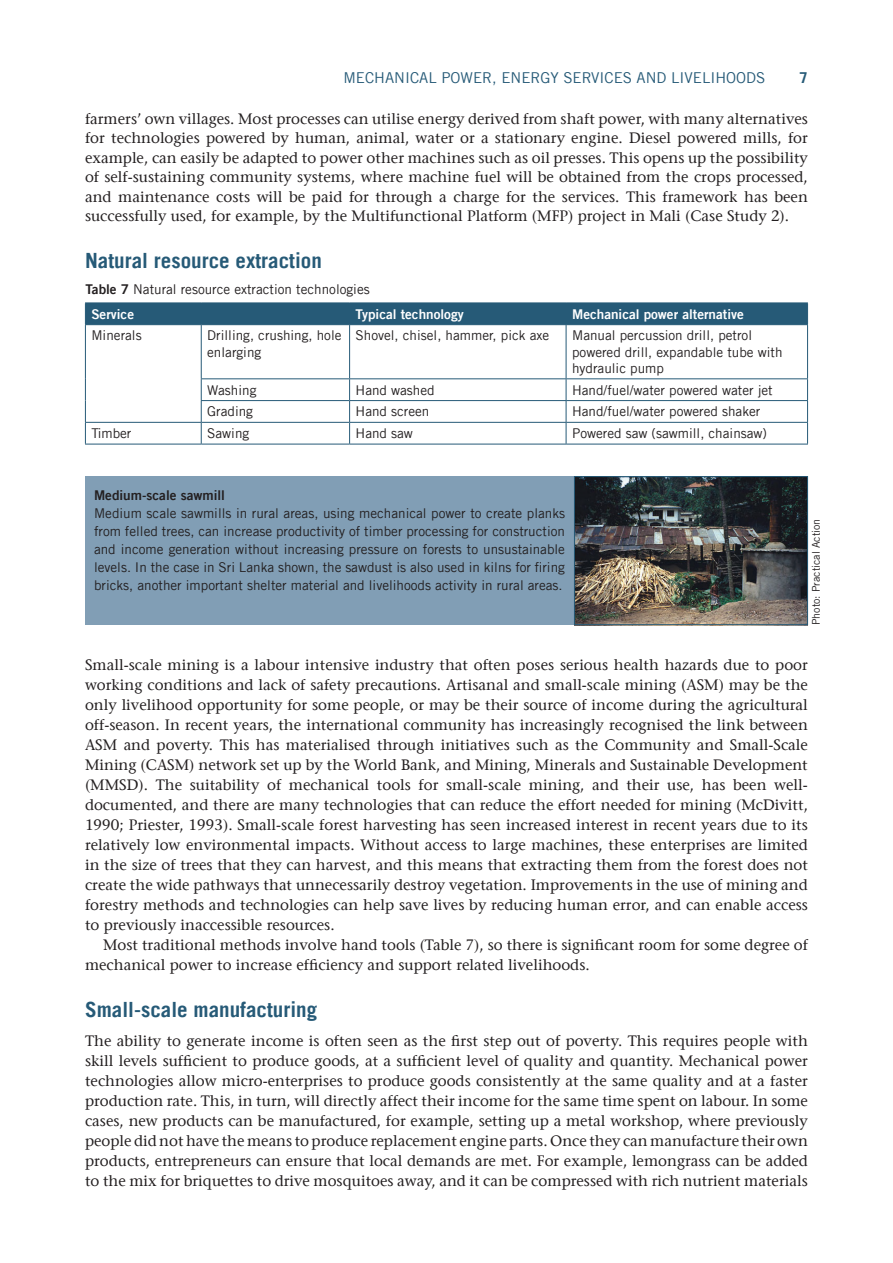
<style>
.page{position:relative;width:893px;height:1263px;background:#fff}
.page>*{position:absolute;margin:0;border:0;box-sizing:border-box;transform-origin:0 0}
.a_head{font:700 21px "Trade Gothic";color:#265a77}
._1st_para{font:15px/20px "Stone Serif";color:#231f20;text-align:justify}
.Body_Text{font:15px/20px "Stone Serif";color:#231f20}
.ch_title{font:15px "Trade Gothic";color:#265a77}
.t1{font:700 15px "Trade Gothic";color:#265a77}
.Body_Text-2{font:13.5px/18px "Trade Gothic";color:#231f20;text-align:justify}
.fig_tab{font:13.5px/16.2px "Trade Gothic";color:#231f20}
.fig_tab-2{font:13.5px "Trade Gothic Bold Two";color:#fff}
.Body_Text-3{font:13.5px "Trade Gothic Bold Two";color:#231f20}
.photo_credit{font:10.65px "Trade Gothic";color:#231f20}
.s1{font-family:"Trade Gothic Bold Two"}
</style>
<div class="page">
<div style="left:85px;top:303px;width:723px;height:21px;background:#265a77"></div>
<hr style="left:85px;top:325px;width:1px;height:54px;background:#265a77">
<hr style="left:85px;top:324px;width:116px;height:1px;background:#265a77">
<hr style="left:201px;top:325px;width:1px;height:53px;background:#265a77">
<hr style="left:201px;top:324px;width:149px;height:1px;background:#265a77">
<hr style="left:350px;top:324px;width:216px;height:1px;background:#265a77">
<hr style="left:566px;top:324px;width:242px;height:1px;background:#265a77">
<hr style="left:349px;top:325px;width:1px;height:53px;background:#265a77">
<hr style="left:566px;top:325px;width:1px;height:53px;background:#265a77">
<hr style="left:807px;top:325px;width:1px;height:53px;background:#265a77">
<hr style="left:201px;top:378px;width:149px;height:1px;background:#265a77">
<hr style="left:350px;top:378px;width:216px;height:1px;background:#265a77">
<hr style="left:566px;top:378px;width:242px;height:1px;background:#265a77">
<hr style="left:201px;top:400px;width:149px;height:1px;background:#265a77">
<hr style="left:350px;top:400px;width:216px;height:1px;background:#265a77">
<hr style="left:566px;top:400px;width:242px;height:1px;background:#265a77">
<svg style="left:85px;top:379px;width:1px;height:65px"></svg>
<hr style="left:85px;top:422px;width:116px;height:1px;background:#265a77">
<hr style="left:201px;top:422px;width:149px;height:1px;background:#265a77">
<hr style="left:350px;top:422px;width:216px;height:1px;background:#265a77">
<hr style="left:566px;top:422px;width:242px;height:1px;background:#265a77">
<svg style="left:201px;top:379px;width:1px;height:65px"></svg>
<svg style="left:349px;top:379px;width:1px;height:65px"></svg>
<svg style="left:566px;top:379px;width:1px;height:65px"></svg>
<svg style="left:807px;top:379px;width:1px;height:65px"></svg>
<hr style="left:85px;top:444px;width:116px;height:1px;background:#265a77">
<hr style="left:201px;top:444px;width:149px;height:1px;background:#265a77">
<hr style="left:350px;top:444px;width:216px;height:1px;background:#265a77">
<hr style="left:566px;top:444px;width:242px;height:1px;background:#265a77">
<div style="left:85px;top:476px;width:489px;height:149px;background:#819eb5"></div>
<img style="left:576px;top:478px;width:230px;height:145px">
<div style="left:574px;top:476px;width:234px;height:149px;border:1px solid #265a77"></div>
<p class="ch_title" style="left:343px;top:69px;width:23px">Mechanical</p>
<p class="ch_title" style="left:441px;top:69px;width:11px">power</p>
<p class="ch_title" style="left:492px;top:69px;width:20px">, energy</p>
<p class="ch_title" style="left:563px;top:69px;width:10px">services</p>
<p class="ch_title" style="left:637px;top:69px;width:11px">and</p>
<p class="ch_title" style="left:671px;top:69px;width:10px">livelihoods</p>
<p class="t1" style="left:800px;top:69px;width:10px">7</p>
<p class="_1st_para" style="left:85px;top:109px;width:724px;line-height:19.5px">farmers’ own villages. Most processes can utilise energy derived from shaft power, with many alternatives for technologies powered by human, animal, water or a stationary engine. Diesel powered mills, for example, can easily be adapted to power other machines such as oil presses. This opens up the possibility of self-sustaining community systems, where machine fuel will be obtained from the crops processed, and maintenance costs will be paid for through a charge for the services. This framework has been successfully used, for example, by the Multifunctional Platform (MFP) project in Mali (Case Study 2).</p>
<p class="a_head" style="left:85px;top:247px;width:238px">Natural resource extraction</p>
<p class="fig_tab" style="left:85px;top:281px;width:286px"><span class="s1">Table 7</span> Natural resource extraction technologies</p>
<p class="fig_tab-2" style="left:91px;top:305px;width:44px">Service</p>
<p class="fig_tab-2" style="left:356px;top:305px;width:110px">Typical technology</p>
<p class="fig_tab-2" style="left:572px;top:305px;width:173px">Mechanical power alternative</p>
<p class="fig_tab" style="left:91px;top:327px;width:52px">Minerals</p>
<p class="fig_tab" style="left:207px;top:327px;width:136px">Drilling, crushing, hole enlarging</p>
<p class="fig_tab" style="left:356px;top:327px;width:195px">Shovel, chisel, hammer, pick axe</p>
<p class="fig_tab" style="left:572px;top:327px;width:212px">Manual percussion drill, petrol powered drill, expandable tube with hydraulic pump</p>
<p class="fig_tab" style="left:207px;top:381px;width:51px">Washing</p>
<p class="fig_tab" style="left:356px;top:381px;width:81px">Hand washed</p>
<p class="fig_tab" style="left:572px;top:381px;width:202px">Hand/fuel/water powered water jet</p>
<p class="fig_tab" style="left:207px;top:403px;width:47px">Grading</p>
<p class="fig_tab" style="left:356px;top:403px;width:75px">Hand screen</p>
<p class="fig_tab" style="left:572px;top:403px;width:190px">Hand/fuel/water powered shaker</p>
<p class="fig_tab" style="left:91px;top:425px;width:42px">Timber</p>
<p class="fig_tab" style="left:207px;top:425px;width:44px">Sawing</p>
<p class="fig_tab" style="left:356px;top:425px;width:59px">Hand saw</p>
<p class="fig_tab" style="left:572px;top:425px;width:196px">Powered saw (sawmill, chainsaw)</p>
<p class="Body_Text-3" style="left:94px;top:486px;width:132px">Medium-scale sawmill</p>
<p class="Body_Text-2" style="left:94px;top:504px;width:473px">Medium scale sawmills in rural areas, using mechanical power to create planks from felled trees, can increase productivity of timber processing for construction and income generation without increasing pressure on forests to unsustainable levels. In the case in Sri Lanka shown, the sawdust is also used in kilns for firing bricks, another important shelter material and livelihoods activity in rural areas.</p>
<p class="photo_credit" style="left:810px;top:625px;width:108px;rotate:-90deg">Photo: Practical Action</p>
<p class="_1st_para" style="left:85px;top:655px;width:724px">Small-scale mining is a labour intensive industry that often poses serious health hazards due to poor working conditions and lack of safety precautions. Artisanal and small-scale mining (ASM) may be the only livelihood opportunity for some people, or may be their source of income during the agricultural off-season. In recent years, the international community has increasingly recognised the link between ASM and poverty. This has materialised through initiatives such as the Community and Small-Scale Mining (CASM) network set up by the World Bank, and Mining, Minerals and Sustainable Development (MMSD). The suitability of mechanical tools for small-scale mining, and their use, has been well&shy;documented, and there are many technologies that can reduce the effort needed for mining (McDivitt, 1990; Priester, 1993). Small-scale forest harvesting has seen increased interest in recent years due to its relatively low environmental impacts. Without access to large machines, these enterprises are limited in the size of trees that they can harvest, and this means that extracting them from the forest does not create the wide pathways that unnecessarily destroy vegetation. Improvements in the use of mining and forestry methods and technologies can help save lives by reducing human error, and can enable access to previously inaccessible resources.</p>
<p class="Body_Text" style="left:85px;top:935px;width:724px;text-indent:18px">Most traditional methods involve hand tools (Table 7), so there is significant room for some degree of mechanical power to increase efficiency and support related livelihoods.</p>
<p class="a_head" style="left:85px;top:997px;width:234px">Small-scale manufacturing</p>
<p class="_1st_para" style="left:85px;top:1031px;width:724px">The ability to generate income is often seen as the first step out of poverty. This requires people with skill levels sufficient to produce goods, at a sufficient level of quality and quantity. Mechanical power technologies allow micro-enterprises to produce goods consistently at the same quality and at a faster production rate. This, in turn, will directly affect their income for the same time spent on labour. In some cases, new products can be manufactured, for example, setting up a metal workshop, where previously people did not have the means to produce replacement engine parts. Once they can manufacture their own products, entrepreneurs can ensure that local demands are met. For example, lemongrass can be added to the mix for briquettes to drive mosquitoes away, and it can be compressed with rich nutrient materials</p>
</div>
